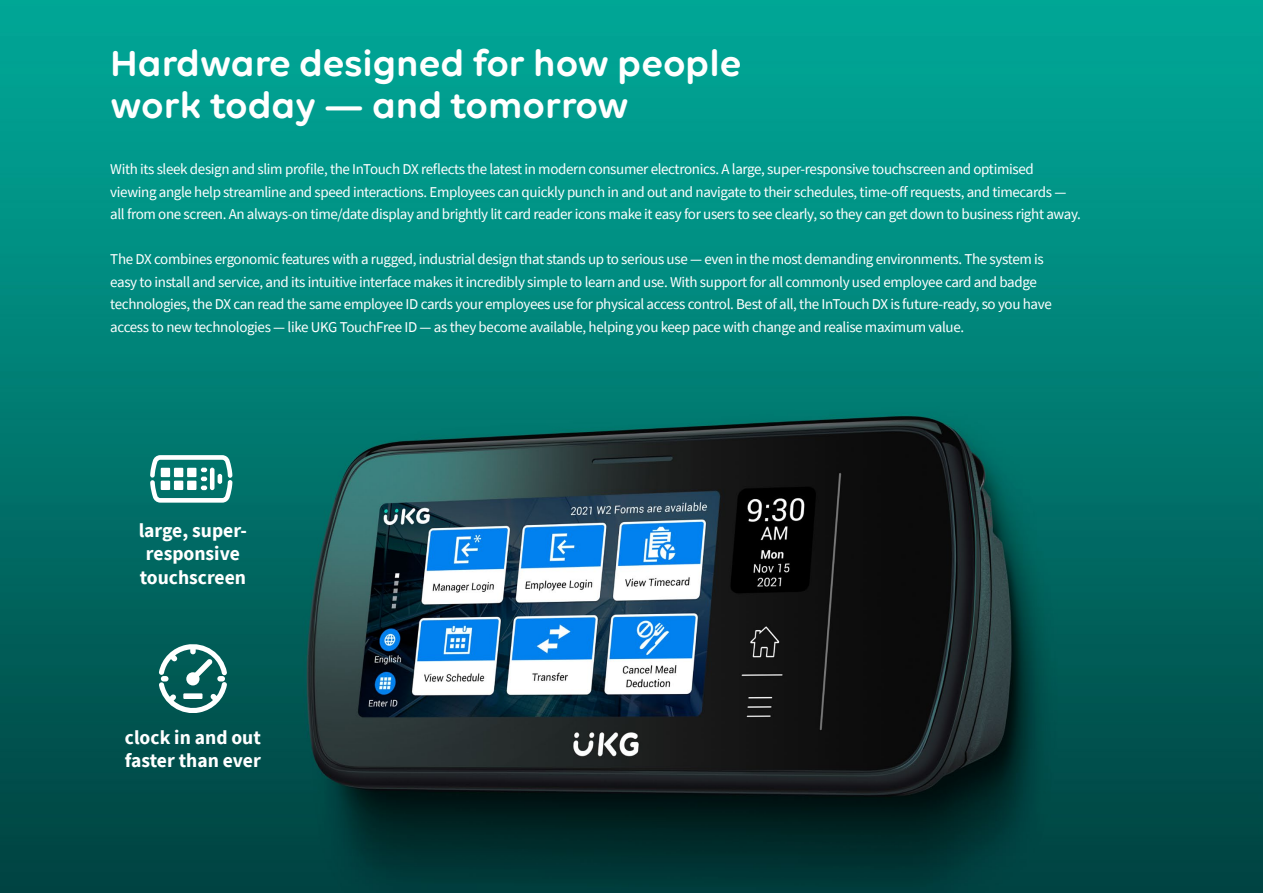
<style>
.page{position:relative;width:1263px;height:893px;background:#fff}
.page>*{position:absolute;margin:0;border:0;box-sizing:border-box;transform-origin:0 0}
.t1{font:600 39px/42px "Volte Rounded";color:#fff}
.t2{font:700 19.5px/23.5px "Source Sans Pro";color:#fff;text-align:center}
.t3{font:15px/22.5px "Source Sans Pro";letter-spacing:-.025em;color:#fff}
</style>
<div class="page">
<img style="left:0;top:0;width:1263px;height:893px">
<svg style="left:150px;top:455px;width:82px;height:48px"></svg>
<hr style="left:210px;top:468px;width:4px;height:22px;background:#fff;border-radius:2px">
<div style="left:174px;top:468px;width:9px;height:9px;background:#fff"></div>
<div style="left:187px;top:468px;width:9px;height:9px;background:#fff"></div>
<div style="left:161px;top:481px;width:9px;height:9px;background:#fff"></div>
<div style="left:174px;top:481px;width:9px;height:9px;background:#fff"></div>
<div style="left:187px;top:481px;width:9px;height:9px;background:#fff"></div>
<hr style="left:218px;top:474px;width:4px;height:10px;background:#fff;border-radius:2px">
<svg style="left:159px;top:641px;width:68px;height:75px"></svg>
<div style="left:217px;top:676px;width:8px;height:5px;background:#fff;border-radius:3px"></div>
<h1 class="t1" style="left:110px;top:41px;width:633px">Hardware designed for how people work today — and tomorrow</h1>
<p class="t3" style="left:110px;top:158px;width:972px">With its sleek design and slim profile, the InTouch DX reflects the latest in modern consumer electronics. A large, super-responsive touchscreen and optimised viewing angle help streamline and speed interactions. Employees can quickly punch in and out and navigate to their schedules, time-off requests, and timecards — all from one screen. An always-on time/date display and brightly lit card reader icons make it easy for users to see clearly, so they can get down to business right away.</p>
<p class="t3" style="left:110px;top:248px;width:943px">The DX combines ergonomic features with a rugged, industrial design that stands up to serious use — even in the most demanding environments. The system is easy to install and service, and its intuitive interface makes it incredibly simple to learn and use. With support for all commonly used employee card and badge technologies, the DX can read the same employee ID cards your employees use for physical access control. Best of all, the InTouch DX is future-ready, so you have access to new technologies — like UKG TouchFree ID — as they become available, helping you keep pace with change and realise maximum value.</p>
<h2 class="t2" style="left:139px;top:518px;width:110px">large, super&shy;responsive touchscreen</h2>
<h2 class="t2" style="left:125px;top:725px;width:137px;text-align:left">clock in and out faster than ever</h2>
</div>
